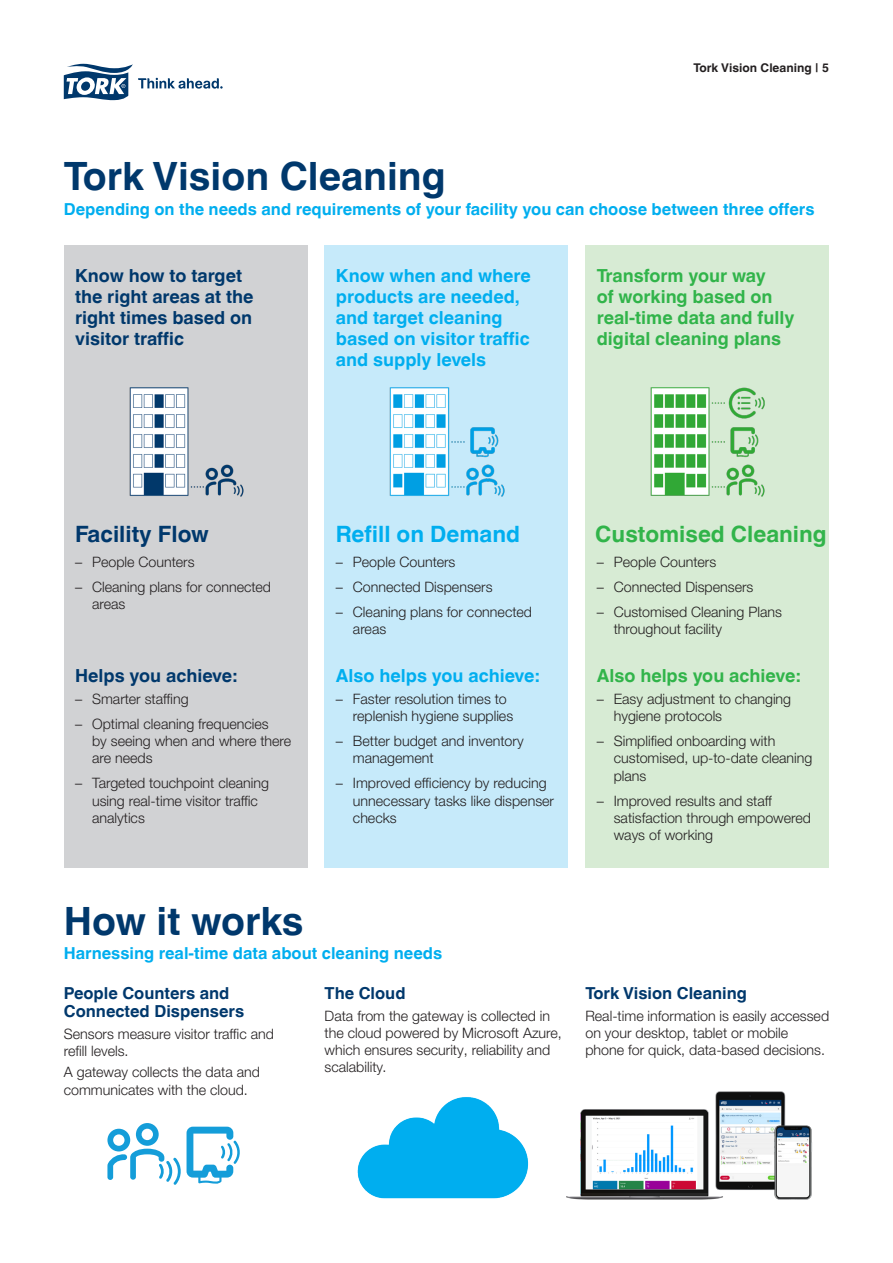
<style>
.page{position:relative;width:893px;height:1263px;background:#fff}
.page>*{position:absolute;margin:0;border:0;box-sizing:border-box;transform-origin:0 0}
.TORK_2016_Cyan_Intro{font:700 39px "Helvetica World";color:#00386c}
.leavel_2_heading{font:700 22.5px "Helvetica World";color:#31b44a}
.leavel_2_heading-2{font:700 22.5px "Helvetica World";color:#00aeef}
.leavel_2_heading-3{font:700 22.5px "Helvetica World";color:#00386c}
.leavel_2_heading-4{font:700 18px/21px "Helvetica World";color:#00aeef}
.leavel_2_heading-5{font:700 18px/21px "Helvetica World";color:#31b44a}
.leavel_2_heading-6{font:700 18px/21px "Helvetica World";color:#00386c}
.TORK_2016_Cyan_Intro-2{font:700 16.5px "Helvetica World";color:#00aeef}
.leavel_2_heading-7{font:700 16.5px/18px "Helvetica World";color:#00386c}
.Body_9_5{font:14.25px/17.2px "Helvetica Neue World 45 Lt";color:#231f20}
.Page_header{font:700 12px "Helvetica World";color:#231f20}
</style>
<div class="page">
<svg style="left:64px;top:64px;width:159px;height:36px"></svg>
<div style="left:64px;top:245px;width:244px;height:623px;background:#d1d2d4"></div>
<div style="left:325px;top:245px;width:243px;height:623px;background:#c6eafa"></div>
<div style="left:585px;top:245px;width:244px;height:623px;background:#d7ebd4"></div>
<img style="left:129px;top:387px;width:115px;height:110px">
<img style="left:389px;top:387px;width:116px;height:110px">
<img style="left:650px;top:387px;width:115px;height:110px">
<img style="left:357px;top:1097px;width:172px;height:102px">
<svg style="left:107px;top:1123px;width:133px;height:62px"></svg>
<img style="left:715px;top:1091px;width:71px;height:99px">
<img style="left:566px;top:1105px;width:158px;height:94px">
<img style="left:771px;top:1115px;width:41px;height:85px">
<p class="TORK_2016_Cyan_Intro" style="left:64px;top:153px;width:383px">Tork Vision Cleaning</p>
<p class="Page_header" style="left:694px;top:61px;width:137px">Tork Vision Cleaning | 5</p>
<p class="TORK_2016_Cyan_Intro-2" style="left:64px;top:200px;width:752px">Depending on the needs and requirements of your facility you can choose between three offers</p>
<p class="leavel_2_heading-6" style="left:75px;top:265px;width:180px">Know how to target the right areas at the right times based on visitor traffic</p>
<p class="leavel_2_heading-4" style="left:336px;top:265px;width:196px">Know when and where products are needed, and target cleaning based on visitor traffic and supply levels</p>
<p class="leavel_2_heading-5" style="left:597px;top:265px;width:199px">Transform your way<br>of working based on real-time data and fully digital cleaning plans</p>
<p class="leavel_2_heading-3" style="left:75px;top:521px;width:135px">Facility Flow</p>
<p class="Body_9_5" style="left:75px;top:553px;width:121px">– People Counters</p>
<p class="Body_9_5" style="left:92px;top:578px;width:181px;text-indent:-17px">– Cleaning plans for connected areas</p>
<p class="leavel_2_heading-6" style="left:75px;top:666px;width:164px">Helps you achieve:</p>
<p class="Body_9_5" style="left:75px;top:690px;width:115px">– Smarter staffing</p>
<p class="Body_9_5" style="left:92px;top:715px;width:201px;text-indent:-17px">– Optimal cleaning frequencies<br>by seeing when and where there are needs</p>
<p class="Body_9_5" style="left:92px;top:775px;width:179px;text-indent:-17px">– Targeted touchpoint cleaning using real-time visitor traffic analytics</p>
<p class="leavel_2_heading-2" style="left:336px;top:521px;width:186px">Refill on Demand</p>
<p class="Body_9_5" style="left:336px;top:553px;width:121px">– People Counters</p>
<p class="Body_9_5" style="left:336px;top:578px;width:158px">– Connected Dispensers</p>
<p class="Body_9_5" style="left:353px;top:603px;width:181px;text-indent:-17px">– Cleaning plans for connected areas</p>
<p class="leavel_2_heading-4" style="left:336px;top:666px;width:205px">Also helps you achieve:</p>
<p class="Body_9_5" style="left:353px;top:690px;width:162px;text-indent:-17px">– Faster resolution times to replenish hygiene supplies</p>
<p class="Body_9_5" style="left:353px;top:733px;width:172px;text-indent:-17px">– Better budget and inventory management</p>
<p class="Body_9_5" style="left:353px;top:775px;width:203px;text-indent:-17px">– Improved efficiency by reducing unnecessary tasks like dispenser checks</p>
<p class="leavel_2_heading" style="left:595px;top:521px;width:233px">Customised Cleaning</p>
<p class="Body_9_5" style="left:597px;top:553px;width:121px">– People Counters</p>
<p class="Body_9_5" style="left:597px;top:578px;width:158px">– Connected Dispensers</p>
<p class="Body_9_5" style="left:614px;top:603px;width:170px;text-indent:-17px">– Customised Cleaning Plans throughout facility</p>
<p class="leavel_2_heading-5" style="left:597px;top:666px;width:205px">Also helps you achieve:</p>
<p class="Body_9_5" style="left:614px;top:690px;width:179px;text-indent:-17px">– Easy adjustment to changing hygiene protocols</p>
<p class="Body_9_5" style="left:614px;top:733px;width:200px;text-indent:-17px">– Simplified onboarding with customised, up-to-date cleaning plans</p>
<p class="Body_9_5" style="left:614px;top:792px;width:199px;text-indent:-17px">– Improved results and staff satisfaction through empowered ways of working</p>
<p class="TORK_2016_Cyan_Intro" style="left:64px;top:898px;width:241px">How it works</p>
<p class="TORK_2016_Cyan_Intro-2" style="left:64px;top:943px;width:380px">Harnessing real-time data about cleaning needs</p>
<p class="leavel_2_heading-7" style="left:64px;top:984px;width:182px">People Counters and<br>Connected Dispensers</p>
<p class="Body_9_5" style="left:64px;top:1025px;width:212px">Sensors measure visitor traffic and refill levels.</p>
<p class="Body_9_5" style="left:64px;top:1064px;width:198px">A gateway collects the data and communicates with the cloud.</p>
<p class="leavel_2_heading-7" style="left:325px;top:984px;width:83px">The Cloud</p>
<p class="Body_9_5" style="left:325px;top:1007px;width:239px">Data from the gateway is collected in the cloud powered by Microsoft Azure, which ensures security, reliability and scalability.</p>
<p class="leavel_2_heading-7" style="left:585px;top:984px;width:163px">Tork Vision Cleaning</p>
<p class="Body_9_5" style="left:585px;top:1007px;width:245px">Real-time information is easily accessed on your desktop, tablet or mobile phone for quick, data-based decisions.</p>
</div>
